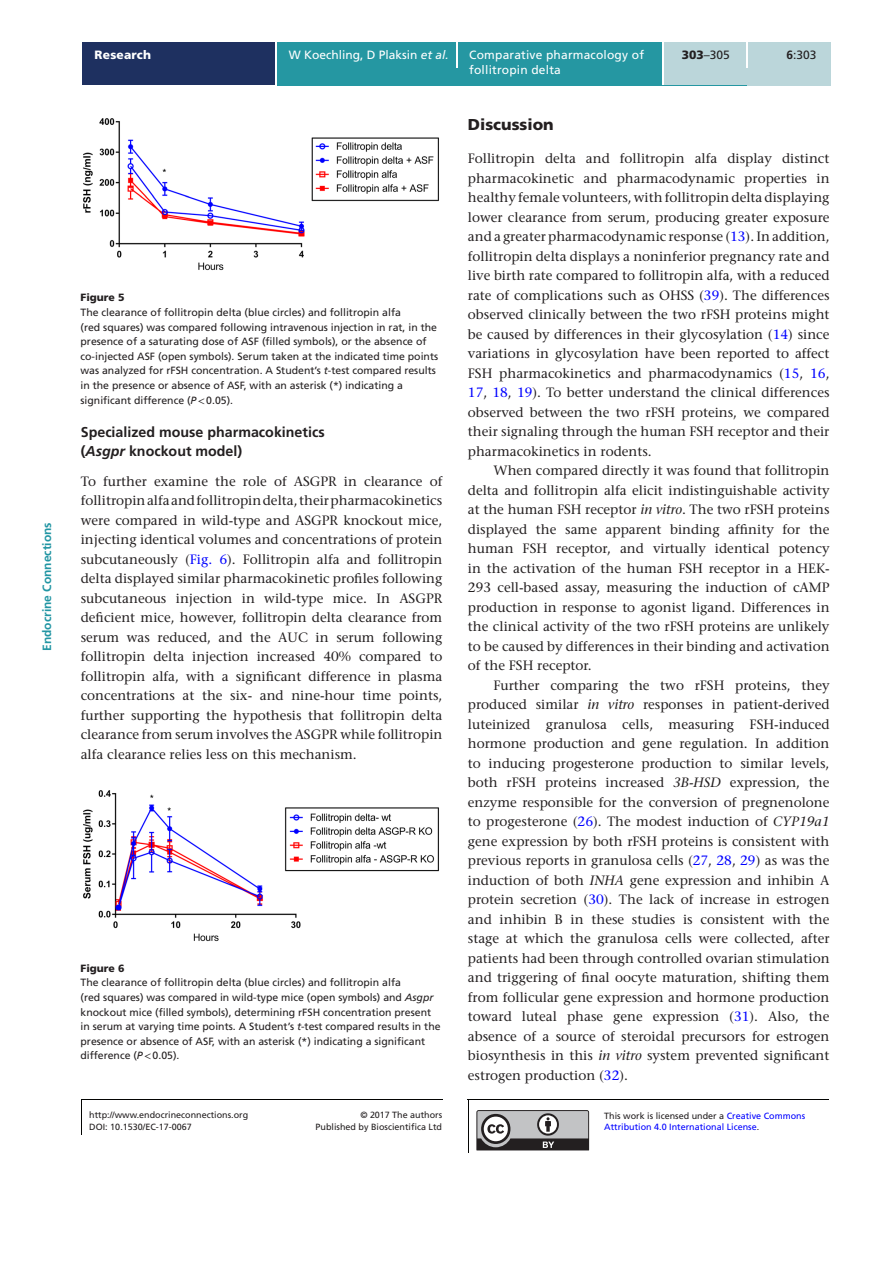
<style>
.page{position:relative;width:893px;height:1263px;background:#fff}
.page>*{position:absolute;margin:0;border:0;box-sizing:border-box;transform-origin:0 0}
.t1{font:900 15.75px "Frutiger LT Std";color:#231f20}
.t2{font:700 14.25px/19.5px "Frutiger LT Std";color:#231f20}
.TXT{font:500 13.5px/19.5px "Stone Serif Std";color:#231f20;text-align:justify}
.TXI{font:500 13.5px/19.5px "Stone Serif Std";color:#231f20;text-align:justify}
.t3{font:12px/14.7px "Frutiger LT Std";letter-spacing:.015em;color:#fff}
.t4{font:700 12px "Frutiger LT Std";color:#2195a3}
.t5{font:12px "Frutiger LT Std";color:#231f20}
.t6{font:900 12px "Frutiger LT Std";letter-spacing:.015em;color:#fff}
.FC{font:10.5px/14.7px "Frutiger LT Std";color:#231f20}
.FC-2{font:900 10.5px "Frutiger LT Std";color:#231f20}
.t7{font:9px/12px "Frutiger LT Std";color:#231f20;text-align:right}
.t8{font:9px "Frutiger LT Std";color:#00f}
.s1{font-style:italic}
.s2{font-weight:900}
.s3{font-weight:700}
.s4{font-family:"STIX General"}
.s5{color:#00f}
.s6{color:#231f20}
</style>
<div class="page">
<hr style="left:81px;top:1099px;width:1px;height:36px;background:#040503">
<hr style="left:468px;top:1099px;width:1px;height:54px;background:#040503">
<hr style="left:81px;top:1099px;width:361px;height:1px;background:#040503">
<hr style="left:468px;top:1099px;width:361px;height:1px;background:#040503">
<svg style="left:476px;top:1110px;width:113px;height:40px"></svg>
<div style="left:82px;top:43px;width:194px;height:42px;background:#1e3060"></div>
<div style="left:277px;top:51px;width:554px;height:34px;background:#2597a2"></div>
<div style="left:277px;top:43px;width:179px;height:8px;background:#2597a2"></div>
<hr style="left:456px;top:43px;width:2px;height:25px;background:#fff">
<div style="left:458px;top:43px;width:205px;height:42px;background:#2597a2"></div>
<hr style="left:663px;top:43px;width:1px;height:42px;background:#fff">
<div style="left:664px;top:43px;width:83px;height:42px;background:#bbd6da"></div>
<div style="left:747px;top:68px;width:84px;height:17px;background:#bbd6da"></div>
<svg style="left:747px;top:51px;width:1px;height:17px"></svg>
<div style="left:748px;top:43px;width:83px;height:25px;background:#bbd6da"></div>
<img style="left:83px;top:118px;width:356px;height:153px">
<img style="left:83px;top:790px;width:356px;height:151px">
<p class="t4" style="left:40px;top:651px;width:130px;rotate:-90deg">Endocrine Connections</p>
<p class="t6" style="left:95px;top:48px;width:58px">Research</p>
<p class="t3" style="left:289px;top:48px;width:162px">W Koechling, D Plaksin <span class="s1">et al.</span></p>
<p class="t3" style="left:469px;top:48px;width:176px">Comparative pharmacology of follitropin delta</p>
<p class="t5" style="left:682px;top:48px;width:50px"><span class="s2">303</span>–305</p>
<p class="t5" style="left:786px;top:48px;width:32px"><span class="s3">6</span>:303</p>
<p class="FC-2" style="left:81px;top:291px;width:45px">Figure 5</p>
<p class="FC" style="left:81px;top:305px;width:359px">The clearance of follitropin delta (blue circles) and follitropin alfa<br>(red squares) was compared following intravenous injection in rat, in the presence of a saturating dose of ASF (filled symbols), or the absence of co-injected ASF (open symbols). Serum taken at the indicated time points was analyzed for rFSH concentration. A Student’s <span class="s1">t</span>-test compared results in the presence or absence of ASF, with an asterisk (*) indicating a significant difference (<span class="s1">P</span><span class="s4">&lt;</span>0.05).</p>
<h2 class="t2" style="left:81px;top:422px;width:245px">Specialized mouse pharmacokinetics (<span class="s1">Asgpr</span> knockout model)</h2>
<p class="TXT" style="left:81px;top:471px;width:363px">To further examine the role of ASGPR in clearance of follitropin alfa and follitropin delta, their pharmacokinetics were compared in wild-type and ASGPR knockout mice, injecting identical volumes and concentrations of protein subcutaneously (<span class="s5">Fig. 6</span>). Follitropin alfa and follitropin delta displayed similar pharmacokinetic profiles following subcutaneous injection in wild-type mice. In ASGPR deficient mice, however, follitropin delta clearance from serum was reduced, and the AUC in serum following follitropin delta injection increased 40% compared to follitropin alfa, with a significant difference in plasma concentrations at the six- and nine-hour time points, further supporting the hypothesis that follitropin delta clearance from serum involves the ASGPR while follitropin alfa clearance relies less on this mechanism.</p>
<p class="FC-2" style="left:81px;top:962px;width:45px">Figure 6</p>
<p class="FC" style="left:81px;top:975px;width:362px">The clearance of follitropin delta (blue circles) and follitropin alfa<br>(red squares) was compared in wild-type mice (open symbols) and <span class="s1">Asgpr </span>knockout mice (filled symbols), determining rFSH concentration present in serum at varying time points. A Student’s <span class="s1">t</span>-test compared results in the presence or absence of ASF, with an asterisk (*) indicating a significant difference (<span class="s1">P</span><span class="s4">&lt;</span>0.05).</p>
<h1 class="t1" style="left:468px;top:114px;width:87px">Discussion</h1>
<p class="TXT" style="left:468px;top:149px;width:363px">Follitropin delta and follitropin alfa display distinct pharmacokinetic and pharmacodynamic properties in healthy female volunteers, with follitropin delta displaying lower clearance from serum, producing greater exposure and a greater pharmacodynamic response (<span class="s5">13</span>). In addition, follitropin delta displays a noninferior pregnancy rate and live birth rate compared to follitropin alfa, with a reduced rate of complications such as OHSS (<span class="s5">39</span>). The differences observed clinically between the two rFSH proteins might be caused by differences in their glycosylation (<span class="s5">14</span>) since variations in glycosylation have been reported to affect FSH pharmacokinetics and pharmacodynamics (<span class="s5">15</span>, <span class="s5">16</span>, <span class="s5">17</span>, <span class="s5">18</span>, <span class="s5">19</span>). To better understand the clinical differences observed between the two rFSH proteins, we compared their signaling through the human FSH receptor and their pharmacokinetics in rodents.</p>
<p class="TXI" style="left:468px;top:461px;width:363px;text-indent:26px">When compared directly it was found that follitropin delta and follitropin alfa elicit indistinguishable activity at the human FSH receptor <span class="s1">in vitro</span>. The two rFSH proteins displayed the same apparent binding affinity for the human FSH receptor, and virtually identical potency in the activation of the human FSH receptor in a HEK-293 cell-based assay, measuring the induction of cAMP production in response to agonist ligand. Differences in the clinical activity of the two rFSH proteins are unlikely to be caused by differences in their binding and activation of the FSH receptor.</p>
<p class="TXI" style="left:468px;top:675px;width:363px;text-indent:26px">Further comparing the two rFSH proteins, they produced similar <span class="s1">in vitro</span> responses in patient-derived luteinized granulosa cells, measuring FSH-induced hormone production and gene regulation. In addition to inducing progesterone production to similar levels, both rFSH proteins increased <span class="s1">3B-HSD</span> expression, the enzyme responsible for the conversion of pregnenolone to progesterone (<span class="s5">26</span>). The modest induction of <span class="s1">CYP19a1 </span>gene expression by both rFSH proteins is consistent with previous reports in granulosa cells (<span class="s5">27</span>, <span class="s5">28</span>, <span class="s5">29</span>) as was the induction of both <span class="s1">INHA</span> gene expression and inhibin A protein secretion (<span class="s5">30</span>). The lack of increase in estrogen and inhibin B in these studies is consistent with the stage at which the granulosa cells were collected, after patients had been through controlled ovarian stimulation and triggering of final oocyte maturation, shifting them from follicular gene expression and hormone production toward luteal phase gene expression (<span class="s5">31</span>). Also, the absence of a source of steroidal precursors for estrogen biosynthesis in this <span class="s1">in vitro</span> system prevented significant estrogen production (<span class="s5">32</span>).</p>
<p class="t7" style="left:89px;top:1109px;width:161px">http://www.endocrineconnections.org</p>
<p class="t7" style="left:316px;top:1109px;width:128px">© 2017 The authors<br>Published by Bioscientifica Ltd</p>
<p class="t7" style="left:604px;top:1109px;width:203px">This work is licensed under a <span class="s5">Creative Commons</span></p>
<p class="t7" style="left:89px;top:1121px;width:104px">DOI: 10.1530/EC-17-0067</p>
<p class="t8" style="left:604px;top:1121px;width:157px">Attribution 4.0 International License<span class="s6">.</span></p>
</div>
